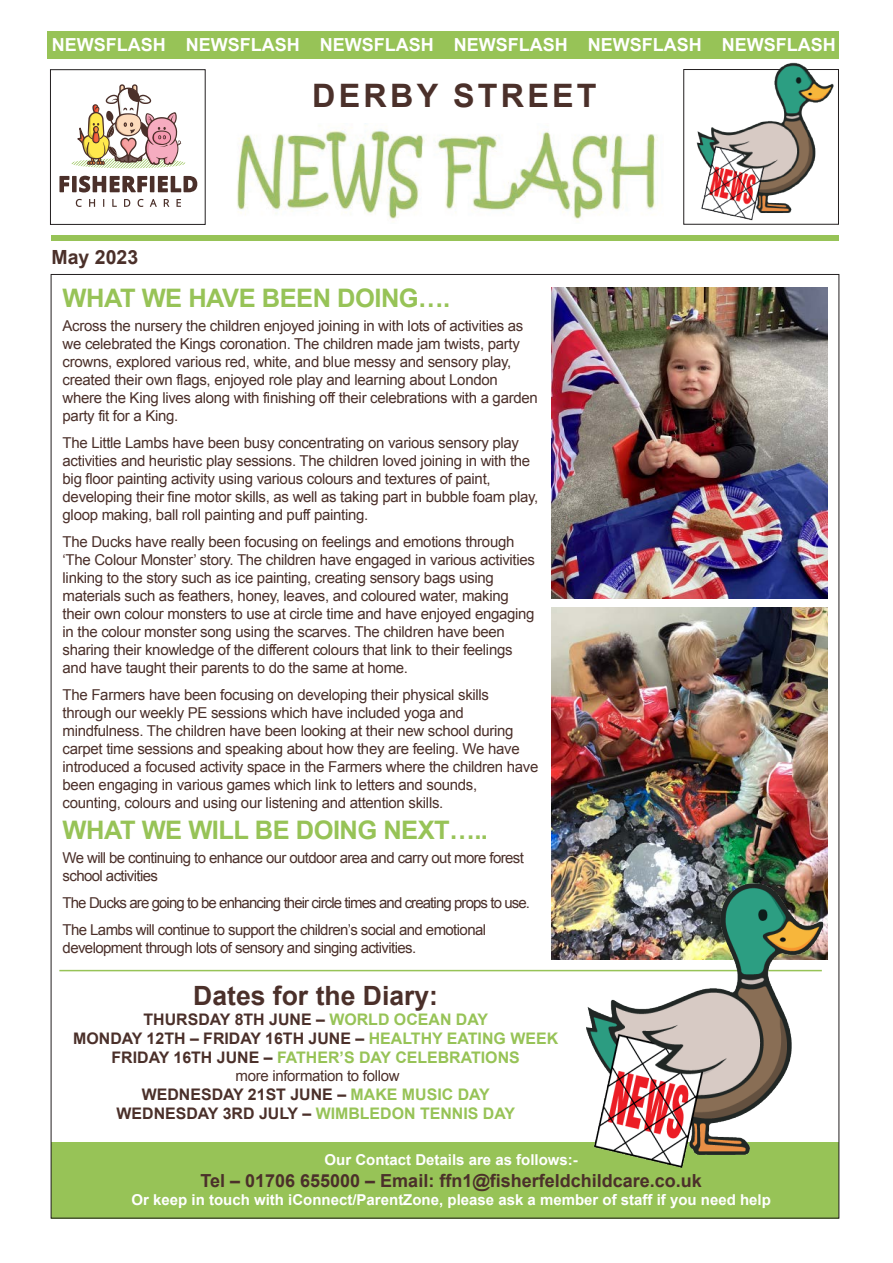
<style>
.page{position:relative;width:893px;height:1263px;background:#fff}
.page>*{position:absolute;margin:0;border:0;box-sizing:border-box;transform-origin:0 0}
.t1{font:700 32.25px "Arial";letter-spacing:.1em;color:#4b302a}
.t2{font:700 26.55px "Arial";color:#4b302a}
.t3{font:700 25.5px "Arial";letter-spacing:-.02em;color:#97c357}
.t4{font:700 19.5px "Arial";color:#4b302a}
.t5{font:700 18px "Arial";color:#fff}
.t6{font:700 18px "Arial";color:#4b302a}
.t7{font:700 15.9px/19px "Arial";color:#4b302a;text-align:center}
.t8{font:15px/18px "Arial";letter-spacing:-.02em;color:#4b302a}
.t9{font:15px/18px "Arial";letter-spacing:-.04em;color:#4b302a}
.t10{font:15px/27px "Arial";letter-spacing:-.06em;color:#4b302a}
.t11{font:700 15px "Arial";color:#fff}
.s1{color:#97c357}
</style>
<div class="page">
<img style="left:551px;top:607px;width:277px;height:256px">
<div style="left:51px;top:1142px;width:788px;height:76px;background:#97c357"></div>
<div style="left:51px;top:235px;width:788px;height:6px;background:#97c357"></div>
<div style="left:48px;top:31px;width:791px;height:28px;background:#97c357"></div>
<svg style="left:59px;top:176px;width:10px;height:16px"></svg>
<div style="left:72px;top:176px;width:5px;height:16px;background:#4b302a"></div>
<svg style="left:79px;top:176px;width:68px;height:16px"></svg>
<hr style="left:150px;top:176px;width:4px;height:16px;background:#4b302a">
<svg style="left:158px;top:176px;width:39px;height:16px"></svg>
<svg style="left:76px;top:199px;width:6px;height:8px"></svg>
<svg style="left:89px;top:199px;width:6px;height:8px"></svg>
<svg style="left:112px;top:199px;width:5px;height:8px"></svg>
<svg style="left:124px;top:199px;width:6px;height:8px"></svg>
<svg style="left:138px;top:199px;width:6px;height:8px"></svg>
<svg style="left:150px;top:199px;width:7px;height:8px"></svg>
<svg style="left:164px;top:199px;width:5px;height:8px"></svg>
<svg style="left:176px;top:199px;width:5px;height:8px"></svg>
<svg style="left:71px;top:84px;width:115px;height:84px"></svg>
<div style="left:50px;top:69px;width:156px;height:156px;border:1px solid #231f20"></div>
<img style="left:683px;top:62px;width:156px;height:161px">
<img style="left:237px;top:123px;width:421px;height:96px">
<hr style="left:59px;top:970px;width:763px;height:1px;background:#97c357">
<img style="left:548px;top:863px;width:292px;height:312px">
<img style="left:551px;top:287px;width:277px;height:312px">
<p class="t5" style="left:52px;top:33px;width:785px">NEWSFLASH NEWSFLASH NEWSFLASH NEWSFLASH NEWSFLASH NEWSFLASH</p>
<h3 class="t4" style="left:52px;top:244px;width:88px">May 2023</h3>
<h1 class="t1" style="left:312px;top:74px;width:286px">DERBY STREET</h1>
<h3 class="t3" style="left:63px;top:282px;width:389px">WHAT WE HAVE BEEN DOING….</h3>
<p class="t8" style="left:63px;top:317px;width:477px">Across the nursery the children enjoyed joining in with lots of activities as we celebrated the Kings coronation. The children made jam twists, party crowns, explored various red, white, and blue messy and sensory play, created their own flags, enjoyed role play and learning about London where the King lives along with finishing off their celebrations with a garden party fit for a King.</p>
<p class="t8" style="left:63px;top:434px;width:477px">The Little Lambs have been busy concentrating on various sensory play activities and heuristic play sessions. The children loved joining in with the big floor painting activity using various colours and textures of paint, developing their fine motor skills, as well as taking part in bubble foam play, gloop making, ball roll painting and puff painting.</p>
<p class="t8" style="left:63px;top:533px;width:474px">The Ducks have really been focusing on feelings and emotions through ‘The Colour Monster’ story. The children have engaged in various activities linking to the story such as ice painting, creating sensory bags using materials such as feathers, honey, leaves, and coloured water, making their own colour monsters to use at circle time and have enjoyed engaging in the colour monster song using the scarves. The children have been sharing their knowledge of the different colours that link to their feelings and have taught their parents to do the same at home.</p>
<p class="t8" style="left:63px;top:686px;width:477px">The Farmers have been focusing on developing their physical skills through our weekly PE sessions which have included yoga and mindfulness. The children have been looking at their new school during carpet time sessions and speaking about how they are feeling. We have introduced a focused activity space in the Farmers where the children have been engaging in various games which link to letters and sounds, counting, colours and using our listening and attention skills.</p>
<h3 class="t3" style="left:63px;top:813px;width:427px">WHAT WE WILL BE DOING NEXT…..</h3>
<p class="t9" style="left:63px;top:849px;width:463px">We will be continuing to enhance our outdoor area and carry out more forest school activities</p>
<p class="t10" style="left:63px;top:889px;width:469px">The Ducks are going to be enhancing their circle times and creating props to use.<br>The Lambs will continue to support the children’s social and emotional</p>
<p class="t9" style="left:63px;top:939px;width:355px">development through lots of sensory and singing activities.</p>
<h2 class="t2" style="left:193px;top:978px;width:246px">Dates for the Diary:</h2>
<p class="t7" style="left:73px;top:1010px;width:486px">THURSDAY 8TH JUNE – <span class="s1">WORLD OCEAN DAY<br></span>MONDAY 12TH – FRIDAY 16TH JUNE – <span class="s1">HEALTHY EATING WEEK<br></span>FRIDAY 16TH JUNE – <span class="s1">FATHER’S DAY CELEBRATIONS</span></p>
<p class="t8" style="left:235px;top:1067px;width:166px">more information to follow</p>
<p class="t7" style="left:117px;top:1085px;width:400px">WEDNESDAY 21ST JUNE – <span class="s1">MAKE MUSIC DAY<br></span>WEDNESDAY 3RD JULY – <span class="s1">WIMBLEDON TENNIS DAY</span></p>
<p class="t11" style="left:325px;top:1150px;width:255px">Our Contact Details are as follows:-</p>
<p class="t6" style="left:200px;top:1169px;width:503px">Tel – 01706 655000 – Email: ffn1@fisherfeldchildcare.co.uk</p>
<p class="t11" style="left:132px;top:1190px;width:641px">Or keep in touch with iConnect/ParentZone, please ask a member of staff if you need help</p>
</div>
